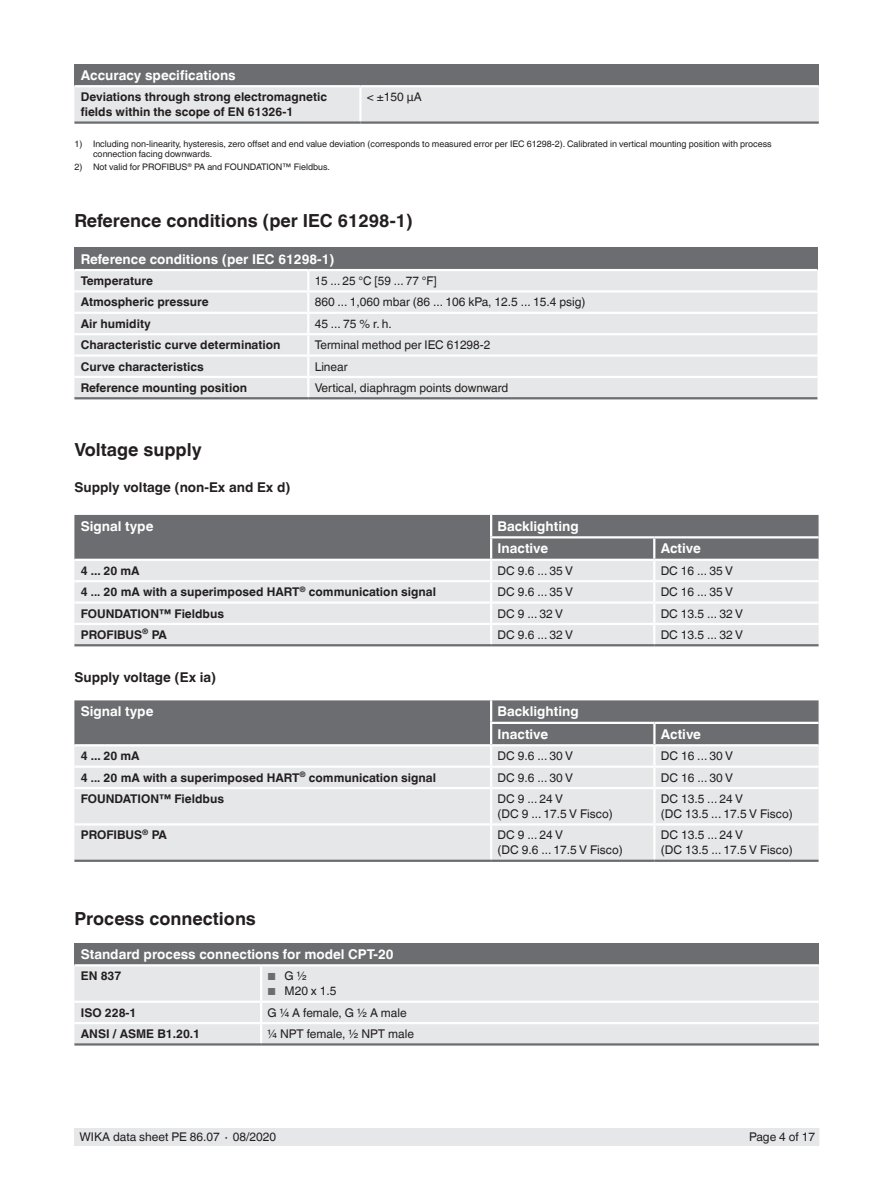
<style>
.page{position:relative;width:893px;height:1188px;background:#fff}
.page>*{position:absolute;margin:0;border:0;box-sizing:border-box;transform-origin:0 0}
.t1{font:700 18px "Helvetica World";color:#231f20}
.t2{font:700 13.5px/22.5px "Helvetica World";color:#fff}
.t3{font:700 13.5px "Helvetica World";color:#231f20}
.t4{font:12px/15px "Helvetica World";color:#231f20}
.t5{font:700 12px/15px "Helvetica World";color:#231f20}
.t6{font:9px/10.5px "Helvetica World";color:#231f20}
.s1{font-size:11.4px}
.s2{font-size:10.2px;color:#6c6d70}
</style>
<div class="page">
<div style="left:75px;top:1128px;width:744px;height:17px;background:#e6e7e9"></div>
<div style="left:74px;top:64px;width:745px;height:22px;background:#6c6d70"></div>
<div style="left:74px;top:87px;width:745px;height:34px;background:#e6e7e9"></div>
<hr style="left:74px;top:85px;width:286px;height:2px;background:#fff">
<hr style="left:360px;top:85px;width:459px;height:2px;background:#fff">
<hr style="left:359px;top:87px;width:2px;height:34px;background:#fff">
<hr style="left:74px;top:121px;width:286px;height:3px;background:#6c6d70">
<hr style="left:360px;top:121px;width:459px;height:3px;background:#6c6d70">
<div style="left:74px;top:248px;width:743px;height:22px;background:#6c6d70"></div>
<div style="left:74px;top:271px;width:743px;height:126px;background:#e6e7e9"></div>
<hr style="left:74px;top:269px;width:234px;height:2px;background:#fff">
<hr style="left:308px;top:269px;width:509px;height:2px;background:#fff">
<hr style="left:74px;top:290px;width:234px;height:3px;background:#fff">
<hr style="left:308px;top:290px;width:509px;height:3px;background:#fff">
<hr style="left:74px;top:312px;width:234px;height:2px;background:#fff">
<hr style="left:308px;top:312px;width:509px;height:2px;background:#fff">
<hr style="left:74px;top:333px;width:234px;height:2px;background:#fff">
<hr style="left:308px;top:333px;width:509px;height:2px;background:#fff">
<hr style="left:74px;top:354px;width:234px;height:3px;background:#fff">
<hr style="left:308px;top:354px;width:509px;height:3px;background:#fff">
<hr style="left:74px;top:376px;width:234px;height:2px;background:#fff">
<hr style="left:308px;top:376px;width:509px;height:2px;background:#fff">
<svg style="left:307px;top:271px;width:2px;height:126px"></svg>
<hr style="left:74px;top:397px;width:234px;height:2px;background:#6c6d70">
<hr style="left:308px;top:397px;width:509px;height:2px;background:#6c6d70">
<svg style="left:74px;top:515px;width:745px;height:129px;background:#bfc0c2"></svg>
<hr style="left:74px;top:644px;width:417px;height:2px;background:#6c6d70">
<hr style="left:491px;top:644px;width:163px;height:2px;background:#6c6d70">
<hr style="left:654px;top:644px;width:165px;height:2px;background:#6c6d70">
<div style="left:74px;top:700px;width:745px;height:44px;background:#6c6d70"></div>
<div style="left:74px;top:746px;width:745px;height:114px;background:#e6e7e9"></div>
<hr style="left:490px;top:700px;width:2px;height:22px;background:#fff">
<hr style="left:490px;top:722px;width:164px;height:2px;background:#fff">
<hr style="left:490px;top:724px;width:2px;height:20px;background:#fff">
<hr style="left:654px;top:722px;width:165px;height:2px;background:#fff">
<hr style="left:653px;top:724px;width:3px;height:20px;background:#fff">
<hr style="left:490px;top:746px;width:2px;height:20px;background:#fff">
<hr style="left:653px;top:746px;width:3px;height:20px;background:#fff">
<hr style="left:74px;top:766px;width:417px;height:2px;background:#fff">
<hr style="left:491px;top:766px;width:163px;height:2px;background:#fff">
<svg style="left:490px;top:768px;width:2px;height:19px"></svg>
<hr style="left:654px;top:766px;width:165px;height:2px;background:#fff">
<hr style="left:653px;top:768px;width:3px;height:19px;background:#fff">
<hr style="left:74px;top:787px;width:417px;height:2px;background:#fff">
<hr style="left:491px;top:787px;width:163px;height:2px;background:#fff">
<hr style="left:490px;top:789px;width:2px;height:34px;background:#fff">
<hr style="left:654px;top:787px;width:165px;height:2px;background:#fff">
<hr style="left:653px;top:789px;width:3px;height:34px;background:#fff">
<hr style="left:74px;top:823px;width:417px;height:3px;background:#fff">
<hr style="left:491px;top:823px;width:163px;height:3px;background:#fff">
<hr style="left:490px;top:826px;width:2px;height:34px;background:#fff">
<hr style="left:654px;top:823px;width:165px;height:3px;background:#fff">
<hr style="left:653px;top:826px;width:3px;height:34px;background:#fff">
<hr style="left:74px;top:860px;width:417px;height:2px;background:#6c6d70">
<hr style="left:491px;top:860px;width:163px;height:2px;background:#6c6d70">
<hr style="left:654px;top:860px;width:165px;height:2px;background:#6c6d70">
<div style="left:74px;top:943px;width:745px;height:22px;background:#6c6d70"></div>
<div style="left:74px;top:966px;width:745px;height:77px;background:#e6e7e9"></div>
<hr style="left:74px;top:964px;width:187px;height:2px;background:#fff">
<hr style="left:261px;top:964px;width:558px;height:2px;background:#fff">
<hr style="left:260px;top:966px;width:2px;height:35px;background:#fff">
<hr style="left:74px;top:1001px;width:187px;height:2px;background:#fff">
<hr style="left:261px;top:1001px;width:558px;height:2px;background:#fff">
<hr style="left:74px;top:1022px;width:187px;height:2px;background:#fff">
<hr style="left:261px;top:1022px;width:558px;height:2px;background:#fff">
<svg style="left:260px;top:1003px;width:2px;height:40px"></svg>
<hr style="left:74px;top:1043px;width:187px;height:3px;background:#6c6d70">
<hr style="left:261px;top:1043px;width:558px;height:3px;background:#6c6d70">
<p class="t2" style="left:81px;top:64px;width:156px">Accuracy specifications</p>
<p class="t5" style="left:81px;top:90px;width:248px">Deviations through strong electromagnetic fields within the scope of EN 61326-1</p>
<p class="t4" style="left:367px;top:90px;width:56px">&lt; ±150 µA</p>
<p class="t6" style="left:93px;top:138px;width:680px;text-indent:-19px">1) Including non-linearity, hysteresis, zero offset and end value deviation (corresponds to measured error per IEC 61298-2). Calibrated in vertical mounting position with process connection facing downwards.</p>
<p class="t6" style="left:74px;top:161px;width:257px">2) Not valid for PROFIBUS<sup>®</sup> PA and FOUNDATION™ Fieldbus.</p>
<h1 class="t1" style="left:74px;top:210px;width:340px">Reference conditions (per IEC 61298-1)</h1>
<p class="t2" style="left:81px;top:248px;width:255px">Reference conditions (per IEC 61298-1)</p>
<p class="t5" style="left:81px;top:273px;width:74px">Temperature</p>
<p class="t4" style="left:315px;top:273px;width:124px">15 ... 25 °C [59 ... 77 °F]</p>
<p class="t5" style="left:81px;top:295px;width:129px">Atmospheric pressure</p>
<p class="t4" style="left:315px;top:295px;width:272px">860 ... 1,060 mbar (86 ... 106 kPa, 12.5 ... 15.4 psig)</p>
<p class="t5" style="left:81px;top:316px;width:71px">Air humidity</p>
<p class="t4" style="left:315px;top:316px;width:79px">45 ... 75 % r. h.</p>
<p class="t5" style="left:81px;top:338px;width:201px">Characteristic curve determination</p>
<p class="t4" style="left:315px;top:338px;width:177px">Terminal method per IEC 61298-2</p>
<p class="t5" style="left:81px;top:359px;width:124px">Curve characteristics</p>
<p class="t4" style="left:315px;top:359px;width:35px">Linear</p>
<p class="t5" style="left:81px;top:380px;width:168px">Reference mounting position</p>
<p class="t4" style="left:315px;top:380px;width:195px">Vertical, diaphragm points downward</p>
<h1 class="t1" style="left:74px;top:440px;width:129px">Voltage supply</h1>
<p class="t3" style="left:74px;top:480px;width:218px">Supply voltage (non-Ex and Ex d)</p>
<p class="t2" style="left:81px;top:515px;width:74px">Signal type</p>
<p class="t2" style="left:497px;top:515px;width:83px">Backlighting<br>Inactive</p>
<p class="t2" style="left:661px;top:538px;width:42px">Active</p>
<p class="t5" style="left:81px;top:563px;width:60px">4 ... 20 mA</p>
<p class="t4" style="left:497px;top:563px;width:77px">DC 9.6 ... 35 V</p>
<p class="t4" style="left:661px;top:563px;width:74px">DC 16 ... 35 V</p>
<p class="t5" style="left:81px;top:585px;width:357px">4 <span class="s1">...</span> 20 mA with a superimposed HART<sup>®</sup> communication signal</p>
<p class="t4" style="left:497px;top:585px;width:77px">DC 9.6 ... 35 V</p>
<p class="t4" style="left:661px;top:585px;width:74px">DC 16 ... 35 V</p>
<p class="t5" style="left:81px;top:606px;width:145px">FOUNDATION™ Fieldbus</p>
<p class="t4" style="left:497px;top:606px;width:67px">DC 9 ... 32 V</p>
<p class="t4" style="left:661px;top:606px;width:84px">DC 13.5 ... 32 V</p>
<p class="t5" style="left:81px;top:627px;width:88px">PROFIBUS<sup>®</sup> PA</p>
<p class="t4" style="left:497px;top:627px;width:77px">DC 9.6 ... 32 V</p>
<p class="t4" style="left:661px;top:627px;width:84px">DC 13.5 ... 32 V</p>
<p class="t3" style="left:74px;top:670px;width:143px">Supply voltage (Ex ia)</p>
<p class="t2" style="left:81px;top:701px;width:74px">Signal type</p>
<p class="t2" style="left:497px;top:701px;width:83px">Backlighting<br>Inactive</p>
<p class="t2" style="left:661px;top:723px;width:42px">Active</p>
<p class="t5" style="left:81px;top:749px;width:60px">4 ... 20 mA</p>
<p class="t4" style="left:497px;top:749px;width:77px">DC 9.6 ... 30 V</p>
<p class="t4" style="left:661px;top:749px;width:74px">DC 16 ... 30 V</p>
<p class="t5" style="left:81px;top:770px;width:357px">4 <span class="s1">...</span> 20 mA with a superimposed HART<sup>®</sup> communication signal</p>
<p class="t4" style="left:497px;top:770px;width:77px">DC 9.6 ... 30 V</p>
<p class="t4" style="left:661px;top:770px;width:74px">DC 16 ... 30 V</p>
<p class="t5" style="left:81px;top:791px;width:145px">FOUNDATION™ Fieldbus</p>
<p class="t4" style="left:497px;top:791px;width:117px">DC 9 ... 24 V<br>(DC 9 ... 17.5 V Fisco)</p>
<p class="t4" style="left:661px;top:791px;width:133px">DC 13.5 ... 24 V<br>(DC 13.5 ... 17.5 V Fisco)</p>
<p class="t5" style="left:81px;top:828px;width:88px">PROFIBUS<sup>®</sup> PA</p>
<p class="t4" style="left:497px;top:828px;width:127px">DC 9 ... 24 V<br>(DC 9.6 ... 17.5 V Fisco)</p>
<p class="t4" style="left:661px;top:828px;width:133px">DC 13.5 ... 24 V<br>(DC 13.5 ... 17.5 V Fisco)</p>
<h1 class="t1" style="left:74px;top:908px;width:183px">Process connections</h1>
<p class="t2" style="left:81px;top:943px;width:314px">Standard process connections for model CPT-20</p>
<p class="t5" style="left:81px;top:969px;width:42px">EN 837</p>
<p class="t4" style="left:267px;top:969px;width:41px"><span class="s2">■</span> G ½</p>
<p class="t4" style="left:267px;top:984px;width:71px"><span class="s2">■</span> M20 x 1.5</p>
<p class="t5" style="left:81px;top:1005px;width:57px">ISO 228-1</p>
<p class="t4" style="left:267px;top:1005px;width:141px">G ¼ A female, G ½ A male</p>
<p class="t5" style="left:81px;top:1026px;width:121px">ANSI / ASME B1.20.1</p>
<p class="t4" style="left:267px;top:1026px;width:148px">¼ NPT female, ½ NPT male</p>
<p class="t4" style="left:80px;top:1130px;width:198px">WIKA data sheet PE 86.07 ∙ 08/2020</p>
<p class="t4" style="left:749px;top:1130px;width:68px">Page 4 of 17</p>
</div>
